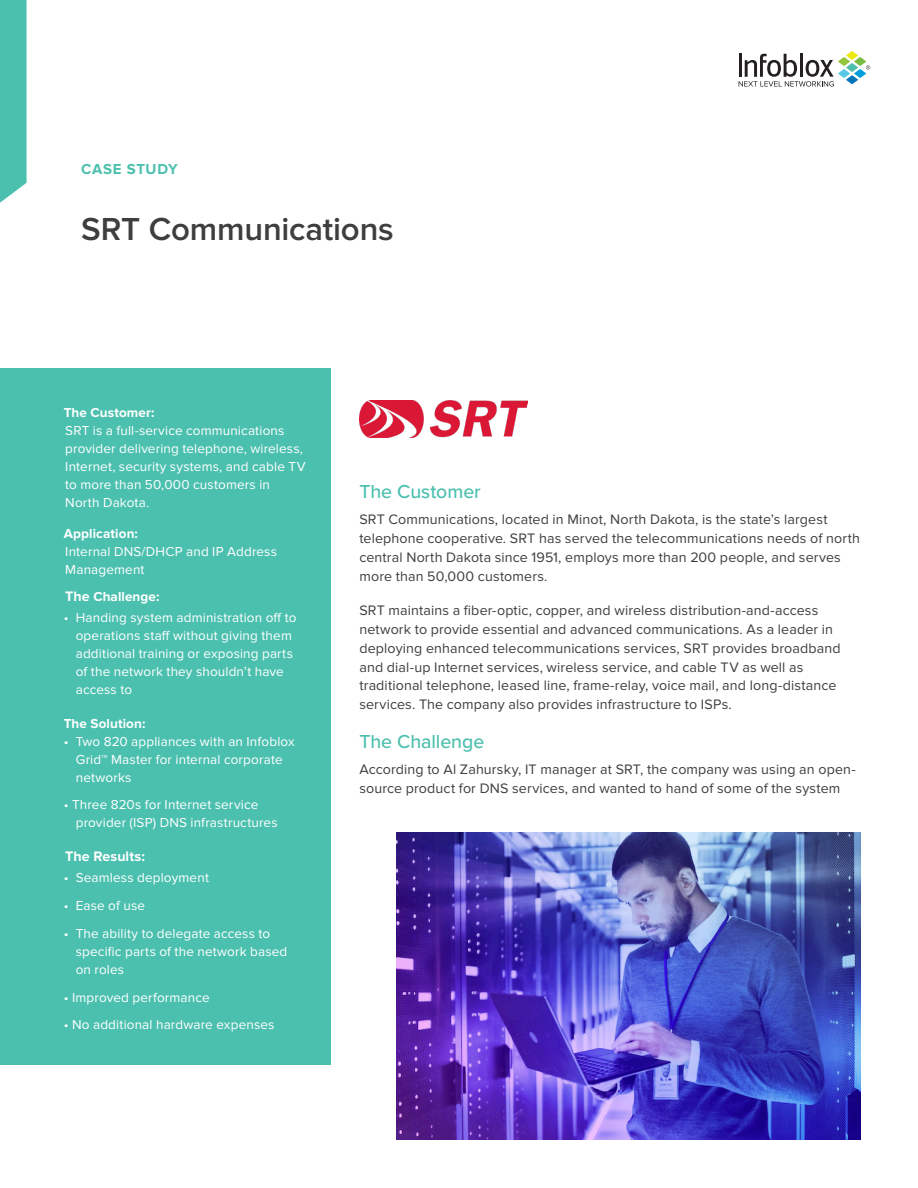
<style>
.page{position:relative;width:918px;height:1188px;background:#fff}
.page>*{position:absolute;margin:0;border:0;box-sizing:border-box;transform-origin:0 0}
.t1{font:600 33px "Proxima Nova";letter-spacing:-.005em;color:#3e3e3f}
.Section_Header{font:500 19.5px "Proxima Nova";letter-spacing:-.005em;color:#4cc0af}
.t2{font:700 15px "Proxima Nova";letter-spacing:.05em;color:#4cc0af}
.Body_text{font:14.25px/18.8px "Proxima Nova";letter-spacing:.01em;color:#3e3e3f}
.Left_Sidebar{font:700 14.25px "Proxima Nova";letter-spacing:.005em;color:#fff}
.bullet{font:13.5px/18px "Proxima Nova";letter-spacing:.01em;color:#fff}
.Left_Sidebar-2{font:13.5px/18px "Proxima Nova";letter-spacing:.01em;color:#fff}
.Facts{font:700 13.5px "Proxima Nova";letter-spacing:.01em;color:#fff}
.Left_Sidebar-3{font:700 13.5px "Proxima Nova";letter-spacing:.01em;color:#fff}
.s1{font-size:14.25px}
</style>
<div class="page">
<svg style="left:0;top:0;width:27px;height:203px;background:#57c4b4"></svg>
<svg style="left:739px;top:51px;width:131px;height:36px"></svg>
<div style="left:0;top:368px;width:331px;height:697px;background:#4cc0af"></div>
<img style="left:396px;top:833px;width:465px;height:307px">
<img style="left:359px;top:400px;width:168px;height:38px">
<p class="t2" style="left:81px;top:160px;width:98px">CASE STUDY</p>
<p class="t1" style="left:81px;top:210px;width:314px">SRT Communications</p>
<p class="Facts" style="left:64px;top:405px;width:92px">The Customer:</p>
<p class="Left_Sidebar-2" style="left:65px;top:422px;width:242px">SRT is a full-service communications provider delivering telephone, wireless, Internet, security systems, and cable TV to more than 50,000 customers in North Dakota.</p>
<p class="Facts" style="left:64px;top:525px;width:76px">Application:</p>
<p class="Left_Sidebar-2" style="left:65px;top:542px;width:213px">Internal DNS/DHCP and IP Address<br>Management</p>
<p class="Left_Sidebar-3" style="left:65px;top:589px;width:96px"><span class="s1">The</span> Challenge:</p>
<p class="bullet" style="left:76px;top:609px;width:222px;text-indent:-12px">• Handing system administration off to operations staff without giving them additional training or exposing parts of the network they shouldn’t have access to</p>
<p class="Facts" style="left:64px;top:716px;width:83px">The Solution:</p>
<p class="bullet" style="left:76px;top:732px;width:221px;text-indent:-12px">• Two 820 appliances with an Infoblox<br>Grid™ Master for internal corporate networks</p>
<p class="bullet" style="left:76px;top:796px;width:203px;text-indent:-12px">• Three 820s for Internet service provider (ISP) DNS infrastructures</p>
<p class="Left_Sidebar" style="left:65px;top:848px;width:81px">The Results:</p>
<p class="bullet" style="left:64px;top:869px;width:147px">• Seamless deployment</p>
<p class="bullet" style="left:64px;top:897px;width:83px">• Ease of use</p>
<p class="bullet" style="left:76px;top:925px;width:213px;text-indent:-12px">• The ability to delegate access to specific parts of the network based on roles</p>
<p class="bullet" style="left:64px;top:988px;width:147px">• Improved performance</p>
<p class="bullet" style="left:64px;top:1016px;width:212px">• No additional hardware expenses</p>
<p class="Section_Header" style="left:359px;top:477px;width:123px">The Customer</p>
<p class="Body_text" style="left:359px;top:510px;width:502px">SRT Communications, located in Minot, North Dakota, is the state’s largest telephone cooperative. SRT has served the telecommunications needs of north central North Dakota since 1951, employs more than 200 people, and serves more than 50,000 customers.</p>
<p class="Body_text" style="left:359px;top:602px;width:483px">SRT maintains a fiber-optic, copper, and wireless distribution-and-access network to provide essential and advanced communications. As a leader in deploying enhanced telecommunications services, SRT provides broadband and dial-up Internet services, wireless service, and cable TV as well as traditional telephone, leased line, frame-relay, voice mail, and long-distance services. The company also provides infrastructure to ISPs.</p>
<p class="Section_Header" style="left:359px;top:727px;width:126px">The Challenge</p>
<p class="Body_text" style="left:359px;top:760px;width:498px">According to Al Zahursky, IT manager at SRT, the company was using an open&shy;source product for DNS services, and wanted to hand of some of the system</p>
</div>
